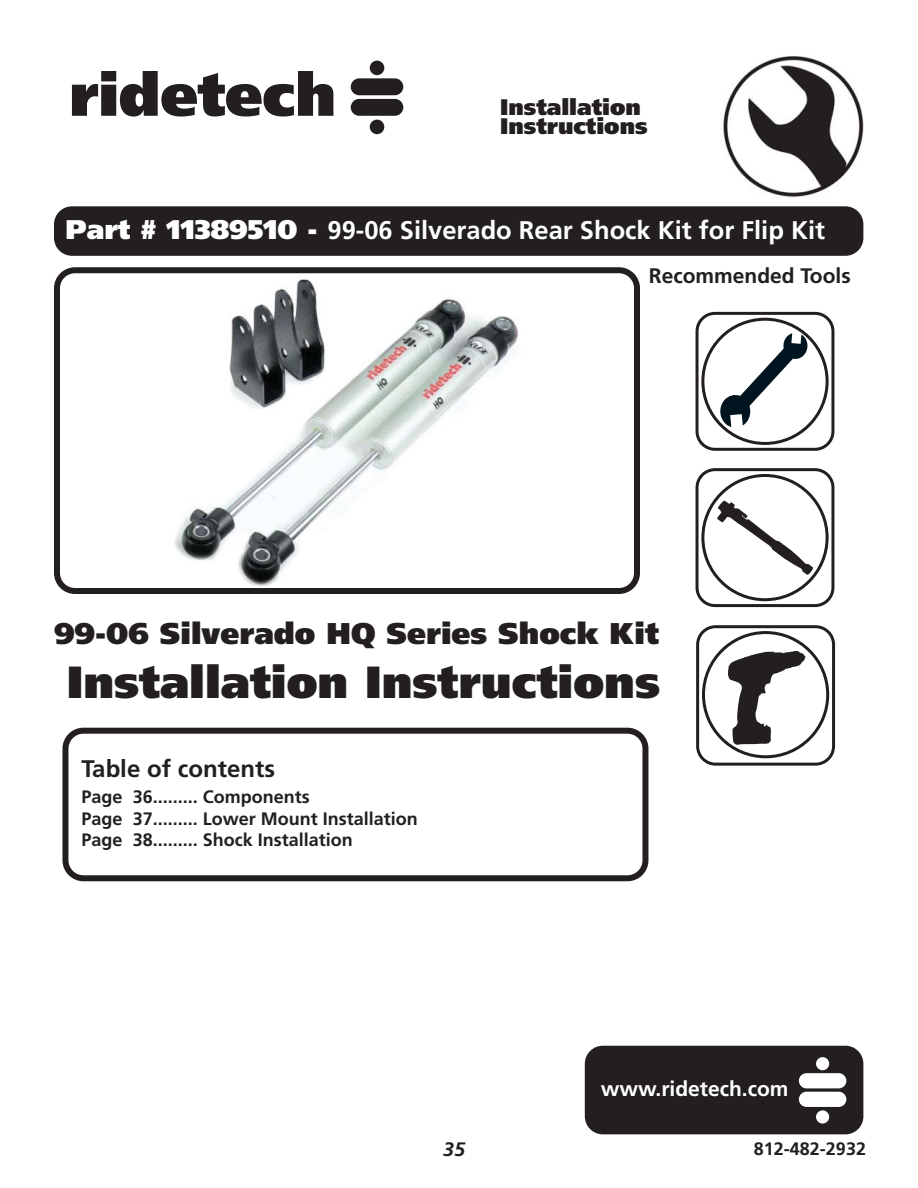
<style>
.page{position:relative;width:918px;height:1188px;background:#fff}
.page>*{position:absolute;margin:0;border:0;box-sizing:border-box;transform-origin:0 0}
.t1{font:900 45px "Frutiger LT Pro";color:#231f20}
.t2{font:900 30px "Frutiger LT Pro";color:#231f20}
.t3{font:700 25.5px "Frutiger LT Pro";color:#fff}
.t4{font:700 24px "Frutiger LT Pro";color:#231f20}
.t5{font:900 22.5px/19.5px "Frutiger LT Pro";color:#231f20}
.t6{font:700 21px "Frutiger LT Pro";color:#231f20}
.t7{font:700 21px "Frutiger LT Pro";color:#fff}
.t8{font:italic 700 19.5px "Frutiger LT Pro";color:#231f20}
.t9{font:700 18px/21.6px "Frutiger LT Pro";color:#231f20}
.s1{font-weight:900;font-size:27px}
</style>
<div class="page">
<img style="left:723px;top:56px;width:136px;height:141px">
<svg style="left:72px;top:71px;width:261px;height:46px"></svg>
<div style="left:351px;top:78px;width:52px;height:17px;background:#231f20;border-radius:8px"></div>
<div style="left:351px;top:99px;width:52px;height:17px;background:#231f20;border-radius:8px"></div>
<div style="left:370px;top:61px;width:14px;height:14px;background:#231f20;border-radius:50%"></div>
<div style="left:370px;top:120px;width:14px;height:14px;background:#231f20;border-radius:50%"></div>
<div style="left:696px;top:468px;width:138px;height:139px;border:3px solid #231f20;border-radius:18px"></div>
<svg style="left:717px;top:501px;width:96px;height:74px"></svg>
<div style="left:701px;top:474px;width:128px;height:127px;border:3px solid #231f20;border-radius:50%"></div>
<div style="left:585px;top:1046px;width:278px;height:88px;background:#231f20;border-radius:18px"></div>
<div style="left:799px;top:1073px;width:47px;height:15px;background:#fff;border-radius:8px"></div>
<div style="left:799px;top:1092px;width:47px;height:15px;background:#fff;border-radius:8px"></div>
<div style="left:816px;top:1057px;width:13px;height:13px;background:#fff;border-radius:50%"></div>
<div style="left:816px;top:1110px;width:13px;height:14px;background:#fff;border-radius:50%"></div>
<div style="left:696px;top:312px;width:138px;height:139px;border:3px solid #231f20;border-radius:18px"></div>
<div style="left:701px;top:318px;width:128px;height:127px;border:3px solid #231f20;border-radius:50%"></div>
<svg style="left:719px;top:333px;width:90px;height:94px"></svg>
<div style="left:54px;top:206px;width:809px;height:50px;background:#231f20;border-radius:18px"></div>
<div style="left:62px;top:728px;width:586px;height:153px;border:6px solid #231f20;border-radius:18px"></div>
<div style="left:702px;top:631px;width:127px;height:127px;border:3px solid #231f20;border-radius:50%"></div>
<div style="left:696px;top:625px;width:139px;height:141px;border:3px solid #231f20;border-radius:18px"></div>
<svg style="left:728px;top:651px;width:77px;height:94px"></svg>
<img style="left:175px;top:279px;width:344px;height:307px">
<div style="left:54px;top:267px;width:586px;height:327px;border:6px solid #231f20;border-radius:18px"></div>
<p class="t5" style="left:500px;top:98px;width:149px">Installation<br>Instructions</p>
<h3 class="t3" style="left:65px;top:219px;width:761px"><span class="s1">Part # 11389510 -</span> 99-06 Silverado Rear Shock Kit for Flip Kit</h3>
<p class="t6" style="left:649px;top:267px;width:203px">Recommended Tools</p>
<h2 class="t2" style="left:54px;top:620px;width:606px">99-06 Silverado HQ Series Shock Kit</h2>
<h1 class="t1" style="left:67px;top:663px;width:595px">Installation Instructions</h1>
<h3 class="t4" style="left:82px;top:758px;width:195px">Table of contents</h3>
<p class="t9" style="left:82px;top:787px;width:338px">Page 36......... Components<br>Page 37......... Lower Mount Installation<br>Page 38......... Shock Installation</p>
<p class="t7" style="left:601px;top:1080px;width:189px">www.ridetech.com</p>
<p class="t8" style="left:443px;top:1138px;width:23px">35</p>
<p class="t9" style="left:754px;top:1139px;width:114px">812-482-2932</p>
</div>
